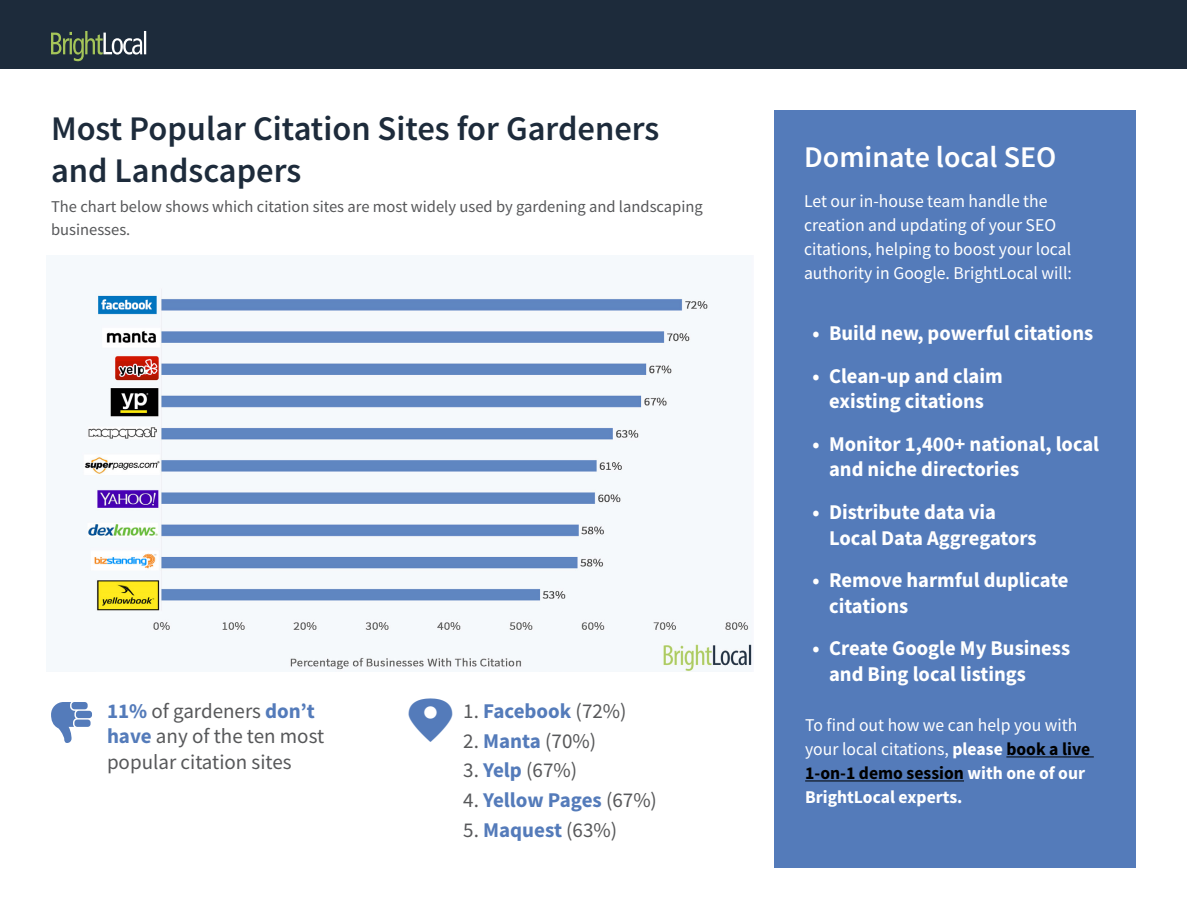
<style>
.page{position:relative;width:1187px;height:919px;background:#fff}
.page>*{position:absolute;margin:0;border:0;box-sizing:border-box;transform-origin:0 0}
.t1{font:43.5px "SS Symbolicons Block";color:#547bba}
.t2{font:600 34.5px/41.4px "Source Sans Pro";color:#1d2b3b}
.t3{font:600 30px "Source Sans Pro";color:#fff}
.t4{font:700 21px/25.5px "Source Sans Pro";color:#fff}
.t5{font:21px/25.5px "Source Sans Pro";color:#57585a}
.t6{font:700 21px "Source Sans Pro";color:#547bba}
.t7{font:18px/24px "Source Sans Pro";color:#fff}
.t8{font:16.5px/22.5px "Source Sans Pro";color:#57585a}
.s1{font-weight:700;color:#547bba}
.s2{font-weight:400;color:#57585a}
.s3{font-weight:700}
.s4{font-weight:700;color:#000}
</style>
<div class="page">
<div style="left:774px;top:111px;width:361px;height:756px;background:#547bba"></div>
<div style="left:0;top:0;width:1186px;height:68px;background:#1d2b3b"></div>
<svg style="left:51px;top:31px;width:95px;height:30px"></svg>
<img style="left:82px;top:288px;width:670px;height:384px">
<svg style="left:51px;top:702px;width:41px;height:41px"></svg>
<hr style="left:1006px;top:756px;width:87px;height:1px;background:#000">
<hr style="left:805px;top:780px;width:158px;height:1px;background:#000">
<p class="t2" style="left:51px;top:108px;width:609px">Most Popular Citation Sites for Gardeners and Landscapers</p>
<p class="t8" style="left:51px;top:195px;width:653px">The chart below shows which citation sites are most widely used by gardening and landscaping businesses.</p>
<p class="t1" style="left:409px;top:698px;width:45px">□▼□■</p>
<p class="t5" style="left:107px;top:697px;width:219px"><span class="s1">11%</span> of gardeners <span class="s1">don’t have</span> any of the ten most popular citation sites</p>
<p class="t6" style="left:463px;top:696px;width:165px"><span class="s2">1.</span> Facebook <span class="s2">(72%)</span></p>
<p class="t5" style="left:463px;top:727px;width:134px">2. <span class="s1">Manta</span> (70%)</p>
<p class="t5" style="left:463px;top:757px;width:115px">3. <span class="s1">Yelp</span> (67%)</p>
<p class="t6" style="left:463px;top:785px;width:195px"><span class="s2">4.</span> Yellow Pages <span class="s2">(67%)</span></p>
<p class="t5" style="left:463px;top:816px;width:155px">5. <span class="s1">Maquest</span> (63%)</p>
<p class="t3" style="left:804px;top:137px;width:254px">Dominate local SEO</p>
<p class="t7" style="left:804px;top:189px;width:269px">Let our in-house team handle the creation and updating of your SEO citations, helping to boost your local authority in Google. BrightLocal will:</p>
<p class="t4" style="left:812px;top:320px;width:282px">• Build new, powerful citations</p>
<p class="t4" style="left:812px;top:363px;width:192px;text-align:center">• Clean-up and claim existing citations</p>
<p class="t4" style="left:829px;top:431px;width:271px;text-indent:-16px">• Monitor 1,400+ national, local and niche directories</p>
<p class="t4" style="left:829px;top:499px;width:209px;text-indent:-16px">• Distribute data via<br>Local Data Aggregators</p>
<p class="t4" style="left:829px;top:567px;width:241px;text-indent:-16px">• Remove harmful duplicate citations</p>
<p class="t4" style="left:829px;top:635px;width:242px;text-indent:-16px">• Create Google My Business and Bing local listings</p>
<p class="t7" style="left:805px;top:713px;width:286px">To find out how we can help you with your local citations, <span class="s3">please</span> <span class="s4">book a live<br>1-on-1 demo session</span> <span class="s3">with one of our<br>BrightLocal experts.</span></p>
</div>
